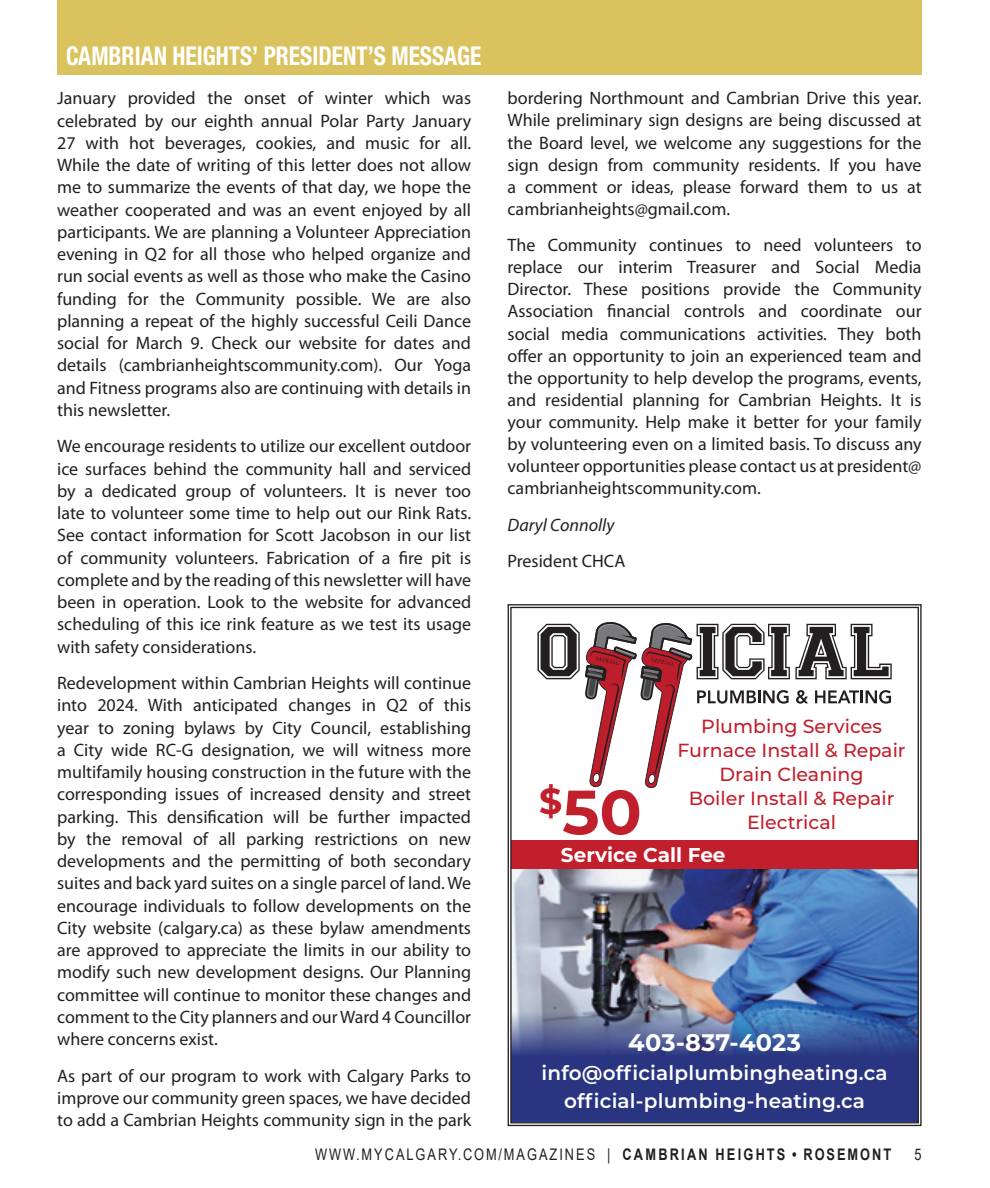
<style>
.page{position:relative;width:990px;height:1188px;background:#fff}
.page>*{position:absolute;margin:0;border:0;box-sizing:border-box;transform-origin:0 0}
.t1{font:700 62.4px "Montserrat";color:#c21f2d}
.t2{font:700 condensed 26px "Helvetica Neue LT Std";color:#fff;scale:.9 1}
.t3{font:700 24px "Montserrat";letter-spacing:.01em;color:#fff}
.t4{font:600 20px/28.4px "Montserrat";letter-spacing:.01em;color:#fff;text-align:center}
.t5{font:700 20px "Montserrat";color:#fff}
.t6{font:500 19px/24px "Montserrat";color:#c21f2d;text-align:center}
.Body_text{font:18px/22.2px "Myriad Pro";color:#231f20;text-align:justify}
.Body_text-2{font:italic 18px "Myriad Pro";color:#231f20}
.t7{font:16px "Arial";letter-spacing:.155em;color:#231f20;scale:.8 1}
.s1{font-weight:700}
</style>
<div class="page">
<div style="left:57px;top:0;width:865px;height:74px;background:#dac35e"></div>
<img style="left:508px;top:604px;width:414px;height:522px">
<p class="t2" style="left:66px;top:40px;width:463px">CAMBRIAN HEIGHTS’ PRESIDENT’S MESSAGE</p>
<p class="Body_text" style="left:57px;top:87px;width:416px">January provided the onset of winter which was celebrated by our eighth annual Polar Party January 27 with hot beverages, cookies, and music for all.<br>While the date of writing of this letter does not allow me to summarize the events of that day, we hope the weather cooperated and was an event enjoyed by all participants. We are planning a Volunteer Appreciation evening in Q2 for all those who helped organize and run social events as well as those who make the Casino funding for the Community possible. We are also planning a repeat of the highly successful Ceili Dance social for March 9. Check our website for dates and details (cambrianheightscommunity.com). Our Yoga and Fitness programs also are continuing with details in this newsletter.</p>
<p class="Body_text" style="left:57px;top:435px;width:416px">We encourage residents to utilize our excellent outdoor ice surfaces behind the community hall and serviced by a dedicated group of volunteers. It is never too late to volunteer some time to help out our Rink Rats.<br>See contact information for Scott Jacobson in our list of community volunteers. Fabrication of a fire pit is complete and by the reading of this newsletter will have been in operation. Look to the website for advanced scheduling of this ice rink feature as we test its usage with safety considerations.</p>
<p class="Body_text" style="left:57px;top:672px;width:416px">Redevelopment within Cambrian Heights will continue into 2024. With anticipated changes in Q2 of this year to zoning bylaws by City Council, establishing a City wide RC-G designation, we will witness more multifamily housing construction in the future with the corresponding issues of increased density and street parking. This densification will be further impacted by the removal of all parking restrictions on new developments and the permitting of both secondary suites and back yard suites on a single parcel of land. We encourage individuals to follow developments on the City website (calgary.ca) as these bylaw amendments are approved to appreciate the limits in our ability to modify such new development designs. Our Planning committee will continue to monitor these changes and comment to the City planners and our Ward 4 Councillor where concerns exist.</p>
<p class="Body_text" style="left:57px;top:1064px;width:416px">As part of our program to work with Calgary Parks to improve our community green spaces, we have decided to add a Cambrian Heights community sign in the park</p>
<p class="Body_text" style="left:508px;top:87px;width:416px">bordering Northmount and Cambrian Drive this year.<br>While preliminary sign designs are being discussed at the Board level, we welcome any suggestions for the sign design from community residents. If you have a comment or ideas, please forward them to us at cambrianheights@gmail.com.</p>
<p class="Body_text" style="left:508px;top:234px;width:416px">The Community continues to need volunteers to replace our interim Treasurer and Social Media Director. These positions provide the Community Association financial controls and coordinate our social media communications activities. They both offer an opportunity to join an experienced team and the opportunity to help develop the programs, events, and residential planning for Cambrian Heights. It is your community. Help make it better for your family by volunteering even on a limited basis. To discuss any volunteer opportunities please contact us at president@ cambrianheightscommunity.com.</p>
<p class="Body_text-2" style="left:508px;top:513px;width:108px">Daryl Connolly</p>
<p class="Body_text" style="left:508px;top:550px;width:119px">President CHCA</p>
<p class="t6" style="left:678px;top:714px;width:230px">Plumbing Services<br>Furnace Install &amp; Repair<br>Drain Cleaning<br>Boiler Install &amp; Repair<br>Electrical</p>
<p class="t1" style="left:539px;top:767px;width:104px"><sup>$</sup>50</p>
<p class="t5" style="left:561px;top:841px;width:166px">Service Call Fee</p>
<p class="t3" style="left:628px;top:1026px;width:174px">403-837-4023</p>
<p class="t4" style="left:541px;top:1058px;width:348px">info@officialplumbingheating.ca official-plumbing-heating.ca</p>
<p class="t7" style="left:315px;top:1143px;width:722px">WWW.MYCALGARY.COM/MAGAZINES | <span class="s1">CAMBRIAN HEIGHTS • ROSEMONT</span></p>
<p class="t7" style="left:914px;top:1143px;width:10px">5</p>
</div>
